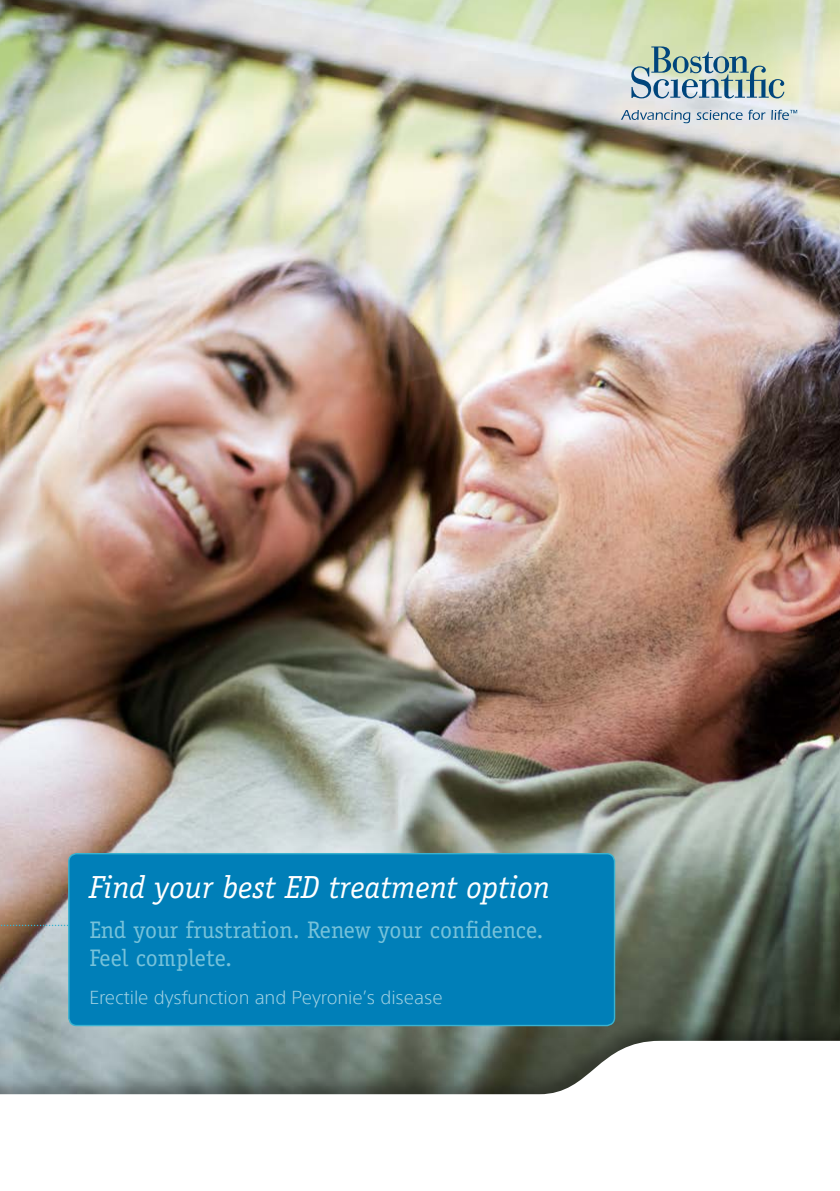
<style>
.page{position:relative;width:840px;height:1191px;background:#fff}
.page>*{position:absolute;margin:0;border:0;box-sizing:border-box;transform-origin:0 0}
.t1{font:italic 32px "Officina Serif";color:#fff}
.t2{font:24px/28px "Officina Serif";color:#76c2da}
.t3{font:300 18.4px "SST";letter-spacing:-.005em;color:#a0d1e3}
</style>
<div class="page">
<img style="left:0;top:0;width:839px;height:1020px">
<div style="left:0;top:1020px;width:839px;height:171px;background:#000;opacity:.3"></div>
<svg style="left:0;top:1040px;width:839px;height:151px"></svg>
<svg style="left:0;top:924px;width:68px;height:2px"></svg>
<div style="left:69px;top:853px;width:545px;height:172px;background:#007fb8;border-radius:8px"></div>
<div style="left:68px;top:853px;width:547px;height:173px;border:1px solid #3ab2d0;border-radius:8px"></div>
<svg style="left:631px;top:46px;width:153px;height:52px;background:#a3bbb3"></svg>
<svg style="left:620px;top:110px;width:70px;height:13px"></svg>
<svg style="left:696px;top:110px;width:100px;height:10px"></svg>
<h1 class="t1" style="left:89px;top:869px;width:462px">Find your best ED treatment option</h1>
<p class="t2" style="left:89px;top:915px;width:455px">End your frustration. Renew your confidence.<br>Feel complete.</p>
<p class="t3" style="left:89px;top:986px;width:354px">Erectile dysfunction and Peyronie’s disease</p>
</div>
